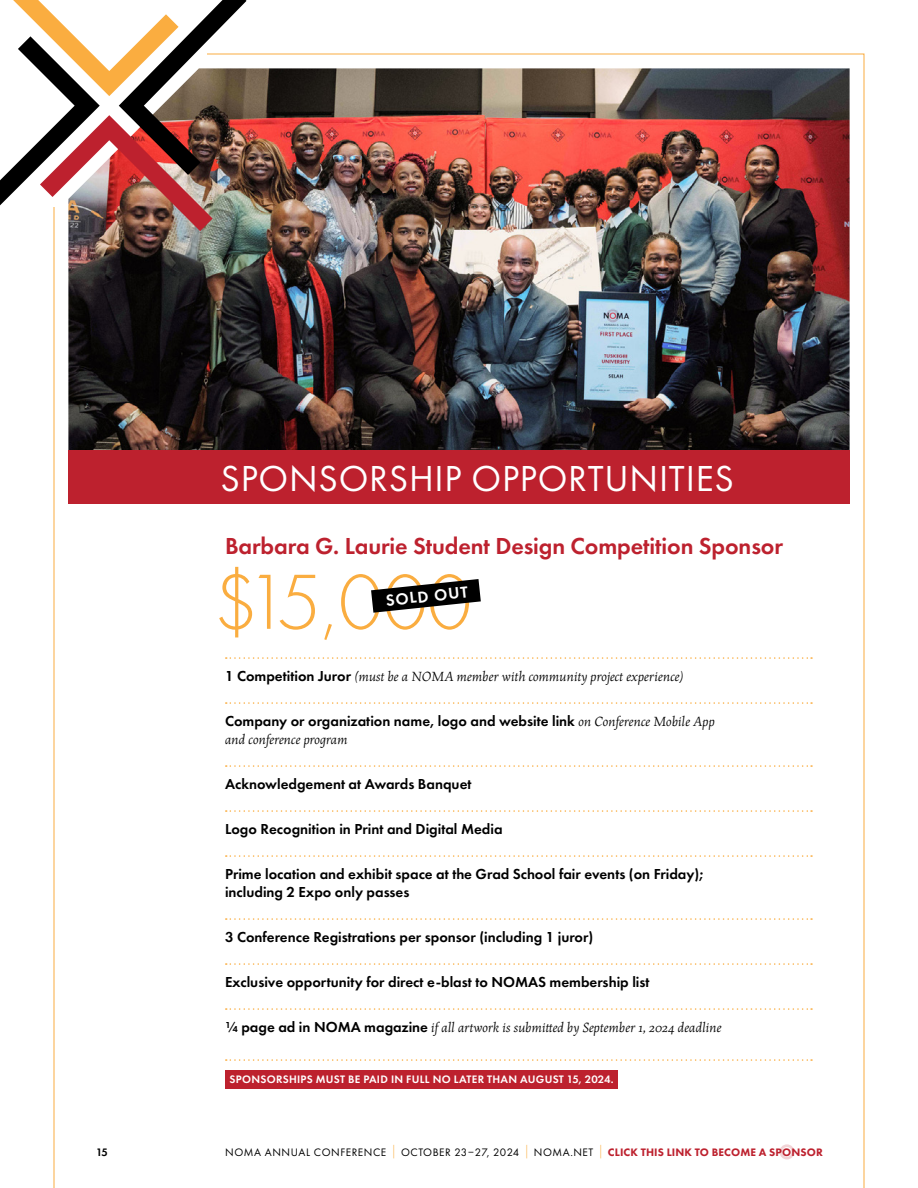
<style>
.page{position:relative;width:918px;height:1188px;background:#fff}
.page>*{position:absolute;margin:0;border:0;box-sizing:border-box;transform-origin:0 0}
.Body_Text_1st_Paragraph{font:300 81px "Futura PT";color:#faad40}
.t1{font:37.5px "Futura PT";letter-spacing:.02em;color:#fff}
.t2{font:600 24px "Futura PT";letter-spacing:-.005em;color:#bd212e}
.DAY_ONE{font:600 16.5px "Futura PT";color:#fff}
.Futura_PT_w__Dotted_Line{font:600 15px/18px "Futura PT";color:#000}
.Futura_PT_w__Dotted_Line-2{font:italic 15px "Maiola";color:#000}
.t3{font:11.25px "Futura PT";letter-spacing:.05em;color:#000}
.t4{font:600 11.25px "Futura PT";letter-spacing:.025em;color:#fff}
.t5{font:600 11.25px "Futura PT";color:#000}
.s1{font-size:76.5px}
.s2{font-family:"Futura PT";font-weight:600;font-style:normal}
.s3{font-family:"Maiola";font-weight:400;font-style:italic}
.s4{font-weight:300;font-size:13.5px;color:#faad40}
.s5{font-weight:800;color:#bd212e}
</style>
<div class="page">
<svg style="left:0;top:0;width:247px;height:206px"></svg>
<img style="left:53px;top:53px;width:812px;height:1135px">
<p class="t1" style="left:221px;top:456px;width:515px">SPONSORSHIP OPPORTUNITIES</p>
<p class="t2" style="left:225px;top:531px;width:560px">Barbara G. Laurie Student Design Competition Sponsor</p>
<p class="Body_Text_1st_Paragraph" style="left:213px;top:556px;width:260px">$15<span class="s1">,</span>000</p>
<p class="Futura_PT_w__Dotted_Line-2" style="left:225px;top:667px;width:460px"><span class="s2">1 Competition Juror</span> (must be a NOMA member with community project experience)</p>
<p class="Futura_PT_w__Dotted_Line" style="left:225px;top:712px;width:492px">Company or organization name, logo and website link <span class="s3">on Conference Mobile App and conference program</span></p>
<p class="Futura_PT_w__Dotted_Line" style="left:225px;top:775px;width:248px">Acknowledgement at Awards Banquet</p>
<p class="Futura_PT_w__Dotted_Line" style="left:225px;top:820px;width:279px">Logo Recognition in Print and Digital Media</p>
<p class="Futura_PT_w__Dotted_Line" style="left:225px;top:865px;width:480px">Prime location and exhibit space at the Grad School fair events (on Friday); including 2 Expo only passes</p>
<p class="Futura_PT_w__Dotted_Line" style="left:225px;top:928px;width:370px">3 Conference Registrations per sponsor (including 1 juror)</p>
<p class="Futura_PT_w__Dotted_Line" style="left:225px;top:973px;width:426px">Exclusive opportunity for direct e-blast to NOMAS membership list</p>
<p class="Futura_PT_w__Dotted_Line-2" style="left:225px;top:1018px;width:498px"><span class="s2">1/4 page ad in NOMA magazine</span> if all artwork is submitted by September 1, 2024 deadline</p>
<p class="t4" style="left:230px;top:1073px;width:386px">SPONSORSHIPS MUST BE PAID IN FULL NO LATER THAN AUGUST 15, 2024.</p>
<p class="DAY_ONE" style="left:385px;top:590px;width:84px;rotate:-6deg">SOLD OUT</p>
<p class="t5" style="left:96px;top:1145px;width:13px">15</p>
<p class="t3" style="left:225px;top:1145px;width:599px">NOMA ANNUAL CONFERENCE <span class="s4">|</span> OCTOBER 23–27, 2024 <span class="s4">|</span> NOMA.NET <span class="s4">|</span> <span class="s5">CLICK THIS LINK TO BECOME A SPONSOR</span></p>
</div>
